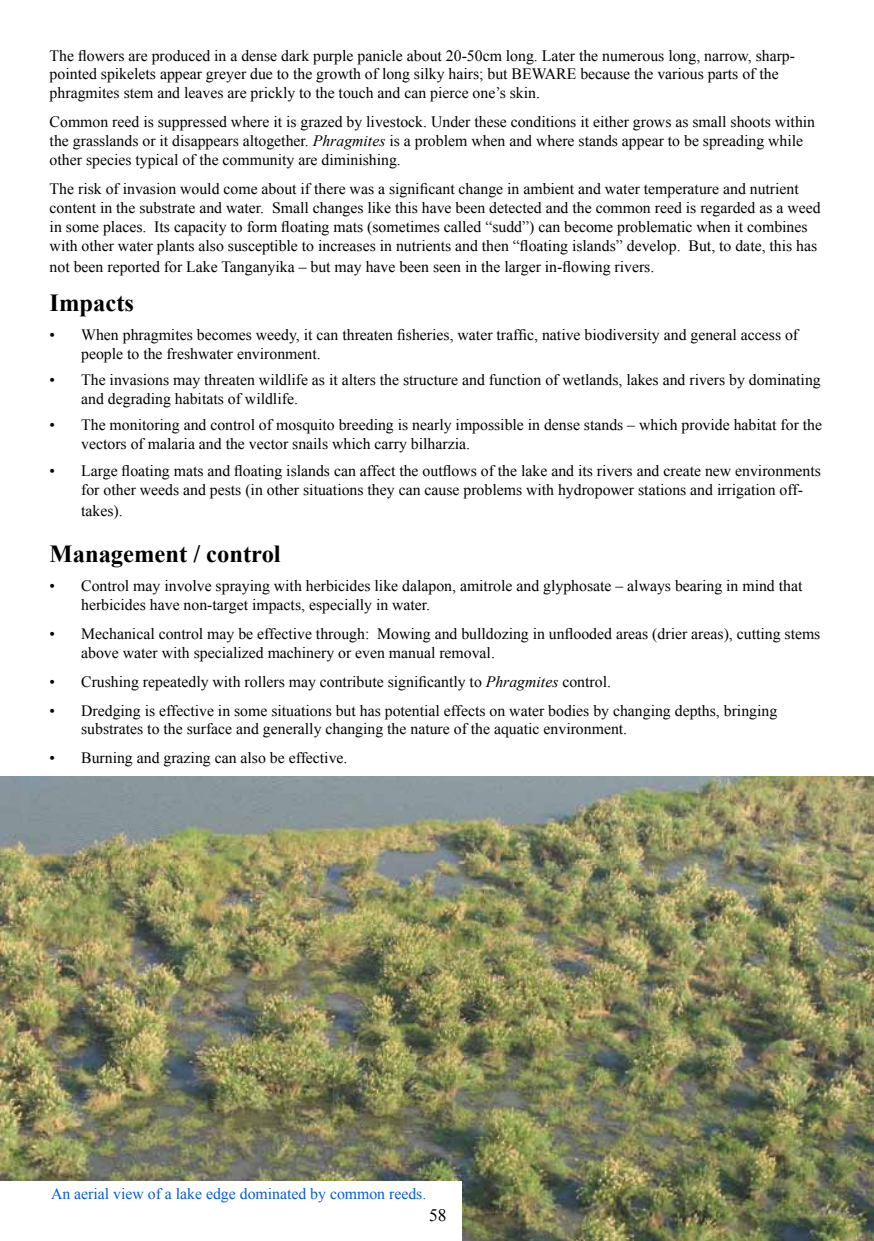
<style>
.page{position:relative;width:874px;height:1241px;background:#fff}
.page>*{position:absolute;margin:0;border:0;box-sizing:border-box;transform-origin:0 0}
.t1{font:700 24.5px "Times New Roman";color:#000}
.t2{font:17.5px "Times New Roman";color:#000}
.t3{font:15.75px/18.9px "Times New Roman";color:#000}
.t4{font:15.75px "Times New Roman";color:#005ce1}
.s1{font-style:italic}
</style>
<div class="page">
<img style="left:0;top:776px;width:873px;height:464px">
<div style="left:0;top:1181px;width:461px;height:59px;background:#fff"></div>
<p class="t3" style="left:50px;top:46px;width:746px">The flowers are produced in a dense dark purple panicle about 20-50cm long. Later the numerous long, narrow, sharp&shy;pointed spikelets appear greyer due to the growth of long silky hairs; but BEWARE because the various parts of the phragmites stem and leaves are prickly to the touch and can pierce one’s skin.</p>
<p class="t3" style="left:50px;top:112px;width:766px">Common reed is suppressed where it is grazed by livestock. Under these conditions it either grows as small shoots within the grasslands or it disappears altogether. <span class="s1">Phragmites</span> is a problem when and where stands appear to be spreading while other species typical of the community are diminishing.</p>
<p class="t3" style="left:50px;top:179px;width:772px">The risk of invasion would come about if there was a significant change in ambient and water temperature and nutrient content in the substrate and water. Small changes like this have been detected and the common reed is regarded as a weed in some places. Its capacity to form floating mats (sometimes called “sudd”) can become problematic when it combines with other water plants also susceptible to increases in nutrients and then “floating islands” develop. But, to date, this has</p>
<p class="t3" style="left:50px;top:257px;width:606px">not been reported for Lake Tanganyika – but may have been seen in the larger in-flowing rivers.</p>
<h1 class="t1" style="left:50px;top:286px;width:86px">Impacts</h1>
<p class="t3" style="left:81px;top:325px;width:718px;text-indent:-32px">• When phragmites becomes weedy, it can threaten fisheries, water traffic, native biodiversity and general access of people to the freshwater environment.</p>
<p class="t3" style="left:81px;top:370px;width:740px;text-indent:-32px">• The invasions may threaten wildlife as it alters the structure and function of wetlands, lakes and rivers by dominating and degrading habitats of wildlife.</p>
<p class="t3" style="left:81px;top:415px;width:742px;text-indent:-32px">• The monitoring and control of mosquito breeding is nearly impossible in dense stands – which provide habitat for the vectors of malaria and the vector snails which carry bilharzia.</p>
<p class="t3" style="left:81px;top:460px;width:741px;text-indent:-32px">• Large floating mats and floating islands can affect the outflows of the lake and its rivers and create new environments for other weeds and pests (in other situations they can cause problems with hydropower stations and irrigation off-</p>
<p class="t3" style="left:81px;top:500px;width:43px">takes).</p>
<h1 class="t1" style="left:50px;top:537px;width:232px">Management / control</h1>
<p class="t3" style="left:81px;top:576px;width:722px;text-indent:-32px">• Control may involve spraying with herbicides like dalapon, amitrole and glyphosate – always bearing in mind that herbicides have non-target impacts, especially in water.</p>
<p class="t3" style="left:81px;top:624px;width:740px;text-indent:-32px">• Mechanical control may be effective through: Mowing and bulldozing in unflooded areas (drier areas), cutting stems above water with specialized machinery or even manual removal.</p>
<p class="t3" style="left:50px;top:671px;width:562px">• Crushing repeatedly with rollers may contribute significantly to <span class="s1">Phragmites</span> control.</p>
<p class="t3" style="left:81px;top:700px;width:697px;text-indent:-32px">• Dredging is effective in some situations but has potential effects on water bodies by changing depths, bringing substrates to the surface and generally changing the nature of the aquatic environment.</p>
<p class="t3" style="left:50px;top:748px;width:299px">• Burning and grazing can also be effective.</p>
<p class="t4" style="left:51px;top:1183px;width:376px">An aerial view of a lake edge dominated by common reeds.</p>
<p class="t2" style="left:429px;top:1202px;width:19px">58</p>
</div>
